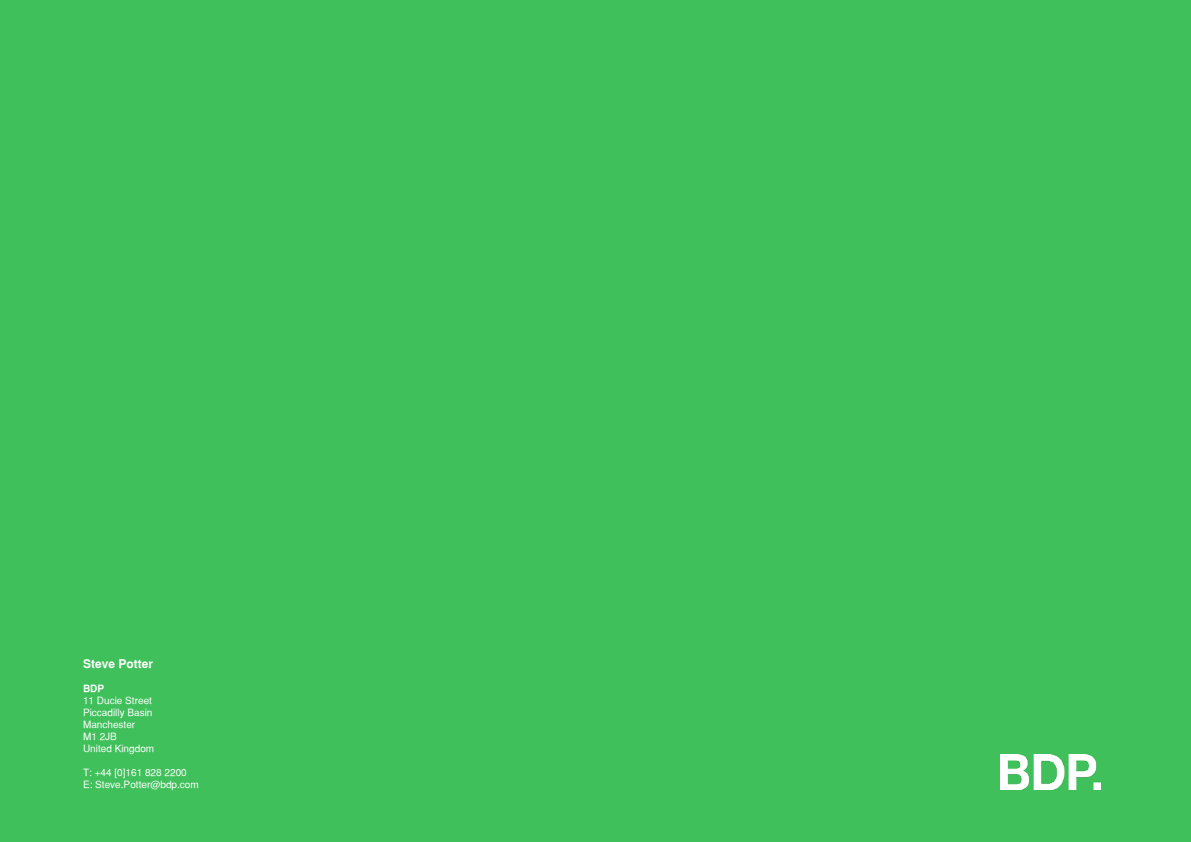
<style>
.page{position:relative;width:1191px;height:842px;background:#3fc05b}
.page>*{position:absolute;margin:0;border:0;box-sizing:border-box;transform-origin:0 0}
.t1{font:700 12px "Sans Serif";color:#fff}
.t2{font:10px/12px "Sans Serif";color:#fff}
.t3{font:700 10px "Sans Serif";color:#fff}
</style>
<div class="page">
<img style="left:1000px;top:755px;width:100px;height:34px">
<p class="t1" style="left:83px;top:657px;width:72px">Steve Potter</p>
<p class="t3" style="left:83px;top:683px;width:23px">BDP</p>
<p class="t2" style="left:83px;top:695px;width:73px">11 Ducie Street<br>Piccadilly Basin<br>Manchester<br>M1 2JB<br>United Kingdom</p>
<p class="t2" style="left:83px;top:767px;width:117px">T: +44 [0]161 828 2200<br>E: Steve.Potter@bdp.com</p>
</div>
